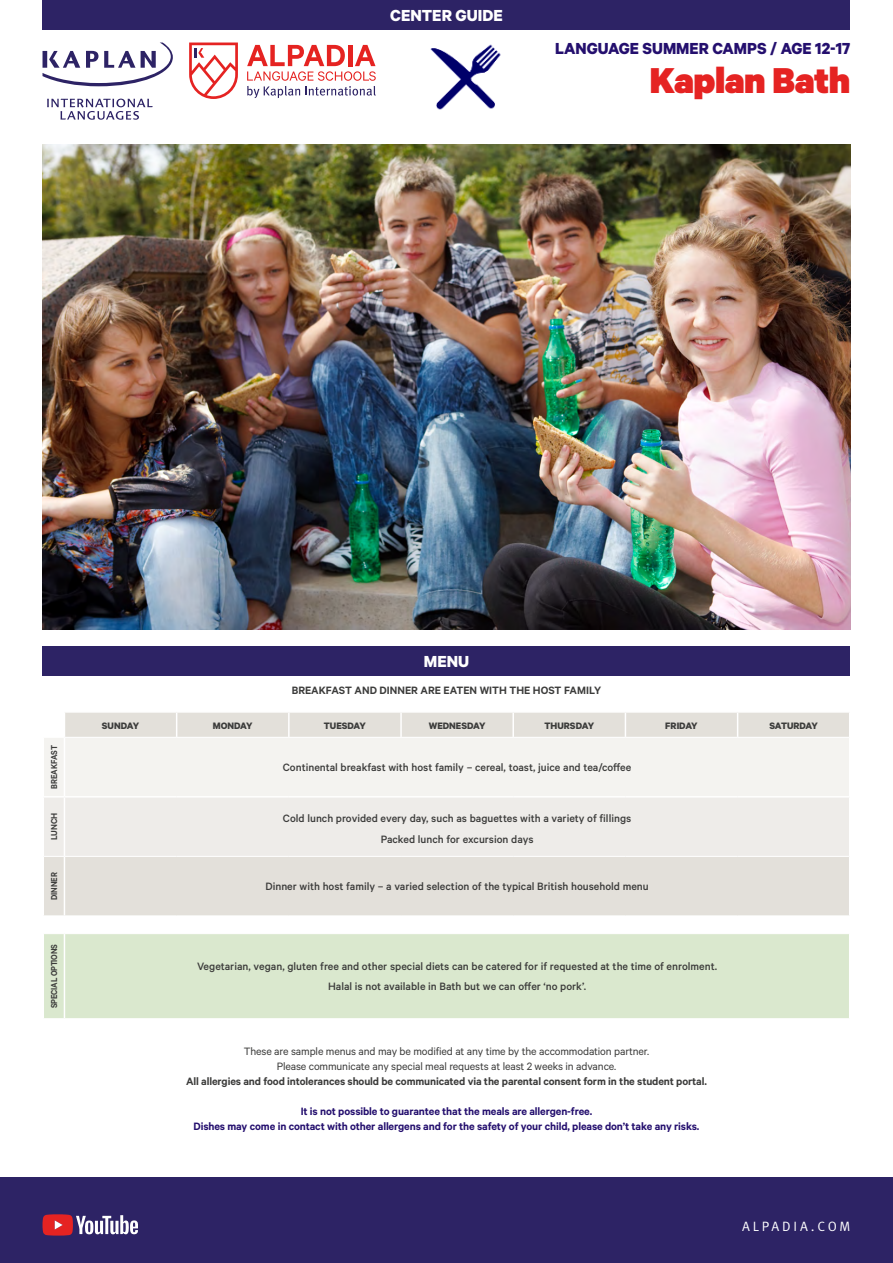
<style>
.page{position:relative;width:893px;height:1263px;background:#fff}
.page>*{position:absolute;margin:0;border:0;box-sizing:border-box;transform-origin:0 0}
.t1{font:900 40.5px "Calibre";letter-spacing:-.01em;color:#e52322}
.t2{font:700 18px "Calibre";color:#240f6e}
.t3{font:700 18px "Calibre";color:#fff}
.t4{font:13.5px "Meta Pro Norm";letter-spacing:.21em;color:#fff}
.t5{font:500 12px/20.7px "Calibre";color:#3c3c3b;text-align:center}
.t6{font:600 12px/15px "Calibre";letter-spacing:-.01em;color:#240f6e;text-align:center}
.t7{font:600 12px "Calibre";letter-spacing:-.01em;color:#3c3c3b}
.t8{font:12px/15px "Calibre";letter-spacing:-.01em;color:#3c3c3b;text-align:center}
.t9{font:700 10.5px "Calibre";color:#3c3c3b}
.t10{font:600 9.75px "Calibre";letter-spacing:-.02em;color:#3c3c3b;scale:.9 1}
.t11{font:600 9.75px "Calibre";letter-spacing:-.02em;color:#3c3c3b;scale:.95 1}
</style>
<div class="page">
<img style="left:43px;top:145px;width:807px;height:484px">
<div style="left:44px;top:713px;width:805px;height:202px;background:#e3e0da"></div>
<div style="left:44px;top:738px;width:805px;height:58px;background:#f4f3f0"></div>
<div style="left:44px;top:797px;width:805px;height:59px;background:#eeece9"></div>
<svg style="left:176px;top:713px;width:1px;height:24px"></svg>
<hr style="left:288px;top:713px;width:2px;height:24px;background:#fff">
<hr style="left:400px;top:713px;width:2px;height:24px;background:#fff">
<hr style="left:512px;top:713px;width:2px;height:24px;background:#fff">
<svg style="left:625px;top:713px;width:1px;height:24px"></svg>
<svg style="left:737px;top:713px;width:1px;height:24px"></svg>
<hr style="left:64px;top:738px;width:1px;height:58px;background:#fff">
<hr style="left:64px;top:796px;width:113px;height:1px;background:#fff">
<hr style="left:64px;top:797px;width:1px;height:59px;background:#fff">
<hr style="left:177px;top:796px;width:112px;height:1px;background:#fff">
<hr style="left:289px;top:796px;width:112px;height:1px;background:#fff">
<hr style="left:401px;top:796px;width:112px;height:1px;background:#fff">
<hr style="left:513px;top:796px;width:112px;height:1px;background:#fff">
<hr style="left:625px;top:796px;width:113px;height:1px;background:#fff">
<hr style="left:738px;top:796px;width:112px;height:1px;background:#fff">
<hr style="left:64px;top:857px;width:1px;height:58px;background:#fff">
<svg style="left:44px;top:856px;width:20px;height:1px"></svg>
<hr style="left:64px;top:856px;width:113px;height:1px;background:#fff">
<hr style="left:177px;top:856px;width:112px;height:1px;background:#fff">
<hr style="left:289px;top:856px;width:112px;height:1px;background:#fff">
<hr style="left:401px;top:856px;width:112px;height:1px;background:#fff">
<hr style="left:513px;top:856px;width:112px;height:1px;background:#fff">
<hr style="left:625px;top:856px;width:113px;height:1px;background:#fff">
<hr style="left:738px;top:856px;width:111px;height:1px;background:#fff">
<hr style="left:64px;top:737px;width:113px;height:1px;background:#fff">
<hr style="left:177px;top:737px;width:112px;height:1px;background:#fff">
<hr style="left:289px;top:737px;width:112px;height:1px;background:#fff">
<hr style="left:401px;top:737px;width:112px;height:1px;background:#fff">
<hr style="left:513px;top:737px;width:112px;height:1px;background:#fff">
<hr style="left:625px;top:737px;width:113px;height:1px;background:#fff">
<hr style="left:738px;top:737px;width:111px;height:1px;background:#fff">
<svg style="left:44px;top:915px;width:20px;height:1px"></svg>
<svg style="left:44px;top:796px;width:20px;height:1px"></svg>
<svg style="left:44px;top:713px;width:21px;height:25px"></svg>
<div style="left:44px;top:934px;width:805px;height:84px;background:#dae8ce"></div>
<hr style="left:64px;top:934px;width:1px;height:84px;background:#fff">
<div style="left:43px;top:646px;width:807px;height:30px;background:#2d2365"></div>
<img style="left:430px;top:44px;width:71px;height:65px">
<svg style="left:43px;top:43px;width:130px;height:43px"></svg>
<svg style="left:47px;top:99px;width:106px;height:21px"></svg>
<div style="left:43px;top:0;width:807px;height:30px;background:#2d2365"></div>
<div style="left:0;top:1178px;width:893px;height:85px;background:#2d2365"></div>
<svg style="left:43px;top:1214px;width:95px;height:21px"></svg>
<svg style="left:189px;top:43px;width:49px;height:56px"></svg>
<svg style="left:247px;top:45px;width:129px;height:53px"></svg>
<h2 class="t3" style="left:390px;top:4px;width:114px">CENTER GUIDE</h2>
<h2 class="t2" style="left:555px;top:38px;width:297px">LANGUAGE SUMMER CAMPS / AGE 12-17</h2>
<h1 class="t1" style="left:650px;top:55px;width:202px">Kaplan Bath</h1>
<h2 class="t3" style="left:424px;top:650px;width:47px">MENU</h2>
<p class="t7" style="left:292px;top:683px;width:311px">BREAKFAST AND DINNER ARE EATEN WITH THE HOST FAMILY</p>
<p class="t10" style="left:48px;top:789px;width:50px;rotate:-90deg">BREAKFAST</p>
<p class="t9" style="left:102px;top:719px;width:39px">SUNDAY</p>
<p class="t9" style="left:213px;top:719px;width:41px">MONDAY</p>
<p class="t9" style="left:324px;top:719px;width:44px">TUESDAY</p>
<p class="t9" style="left:429px;top:719px;width:58px">WEDNESDAY</p>
<p class="t9" style="left:545px;top:719px;width:51px">THURSDAY</p>
<p class="t9" style="left:665px;top:719px;width:34px">FRIDAY</p>
<p class="t9" style="left:769px;top:719px;width:50px">SATURDAY</p>
<p class="t5" style="left:283px;top:756px;width:350px">Continental breakfast with host family – cereal, toast, juice and tea/coffee</p>
<p class="t11" style="left:48px;top:840px;width:30px;rotate:-90deg">LUNCH</p>
<p class="t5" style="left:283px;top:808px;width:350px">Cold lunch provided every day, such as baguettes with a variety of fillings<br>Packed lunch for excursion days</p>
<p class="t10" style="left:48px;top:900px;width:32px;rotate:-90deg">DINNER</p>
<p class="t5" style="left:265px;top:876px;width:385px">Dinner with host family – a varied selection of the typical British household menu</p>
<p class="t10" style="left:48px;top:1008px;width:73px;rotate:-90deg">SPECIAL OPTIONS</p>
<p class="t5" style="left:197px;top:955px;width:522px">Vegetarian, vegan, gluten free and other special diets can be catered for if requested at the time of enrolment.<br>Halal is not available in Bath but we can offer ‘no pork’.</p>
<p class="t8" style="left:244px;top:1043px;width:407px">These are sample menus and may be modified at any time by the accommodation partner.<br>Please communicate any special meal requests at least 2 weeks in advance.</p>
<p class="t7" style="left:186px;top:1074px;width:522px">All allergies and food intolerances should be communicated via the parental consent form in the student portal.</p>
<p class="t6" style="left:194px;top:1103px;width:507px">It is not possible to guarantee that the meals are allergen-free.<br>Dishes may come in contact with other allergens and for the safety of your child, please don’t take any risks.</p>
<p class="t4" style="left:742px;top:1216px;width:110px">ALPADIA.COM</p>
</div>
